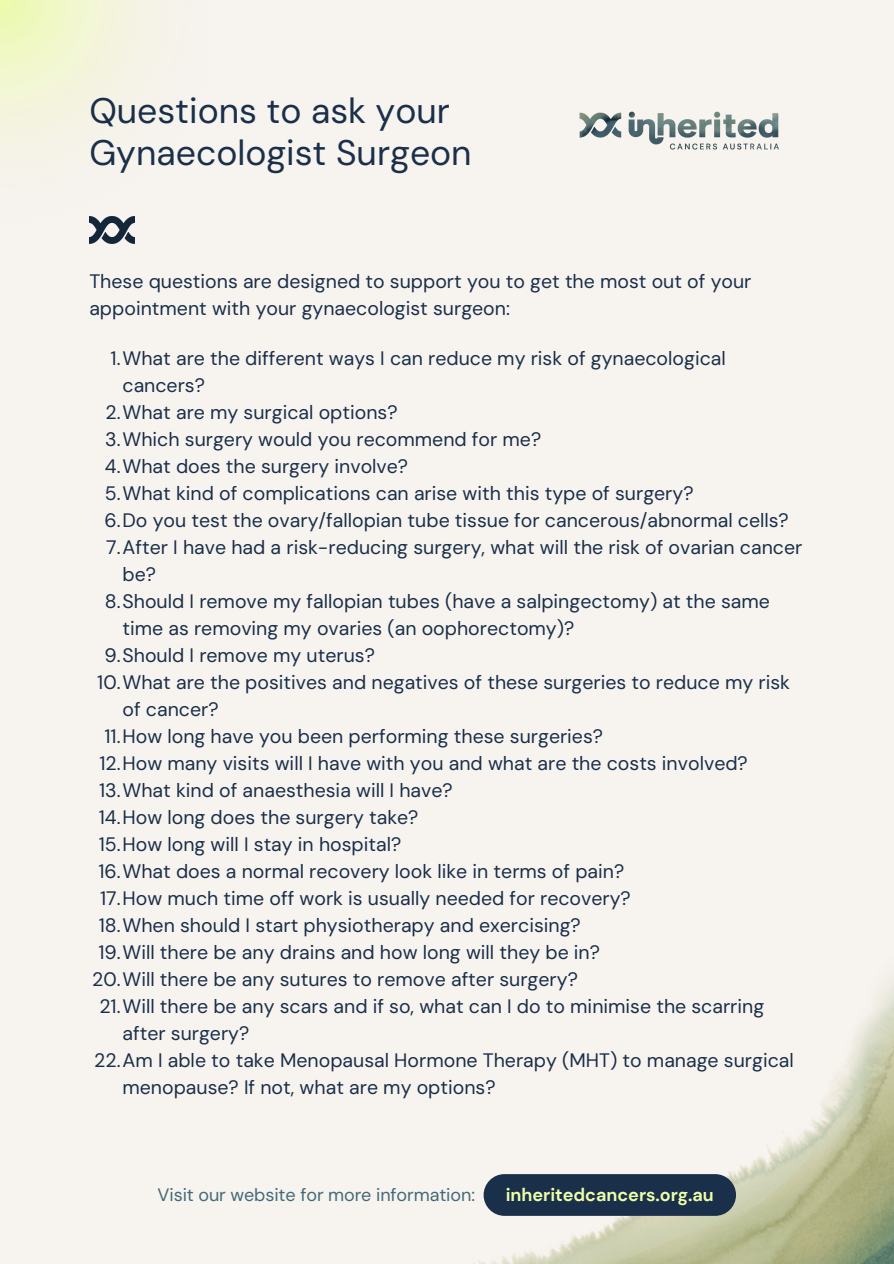
<style>
.page{position:relative;width:894px;height:1264px;background:#fff}
.page>*{position:absolute;margin:0;border:0;box-sizing:border-box;transform-origin:0 0}
.t1{font:35.55px/42.3px "DM Sans";color:#1a2f49}
.t2{font:19.5px/27px "DM Sans";color:#1a2f49}
.t3{font:18px "DM Sans";letter-spacing:-.005em;color:#436977}
.t4{font:700 18px "DM Sans";color:#efa}
</style>
<div class="page">
<div style="left:0;top:0;width:893px;height:1263px;background:#f7f3ef"></div>
<img style="left:0;top:0;width:147px;height:223px">
<img style="left:89px;top:216px;width:45px;height:27px">
<img style="left:473px;top:981px;width:420px;height:282px">
<div style="left:483px;top:1174px;width:252px;height:41px;background:#1a2f49;border-radius:21px"></div>
<img style="left:579px;top:111px;width:200px;height:39px">
<p class="t1" style="left:89px;top:89px;width:384px">Questions to ask your<br>Gynaecologist Surgeon</p>
<p class="t2" style="left:89px;top:267px;width:663px">These questions are designed to support you to get the most out of your appointment with your gynaecologist surgeon:</p>
<p class="t2" style="left:122px;top:344px;width:604px;text-indent:-12px">1.What are the different ways I can reduce my risk of gynaecological cancers?</p>
<p class="t2" style="left:105px;top:398px;width:293px">2.What are my surgical options?</p>
<p class="t2" style="left:105px;top:425px;width:437px">3.Which surgery would you recommend for me?</p>
<p class="t2" style="left:105px;top:452px;width:305px">4.What does the surgery involve?</p>
<p class="t2" style="left:105px;top:479px;width:590px">5.What kind of complications can arise with this type of surgery?</p>
<p class="t2" style="left:104px;top:506px;width:685px">6.Do you test the ovary/fallopian tube tissue for cancerous/abnormal cells?</p>
<p class="t2" style="left:122px;top:533px;width:681px;text-indent:-16px">7.After I have had a risk-reducing surgery, what will the risk of ovarian cancer be?</p>
<p class="t2" style="left:122px;top:587px;width:648px;text-indent:-18px">8.Should I remove my fallopian tubes (have a salpingectomy) at the same time as removing my ovaries (an oophorectomy)?</p>
<p class="t2" style="left:104px;top:641px;width:272px">9.Should I remove my uterus?</p>
<p class="t2" style="left:122px;top:668px;width:668px;text-indent:-25px">10.What are the positives and negatives of these surgeries to reduce my risk of cancer?</p>
<p class="t2" style="left:104px;top:722px;width:500px">11.How long have you been performing these surgeries?</p>
<p class="t2" style="left:99px;top:749px;width:649px">12.How many visits will I have with you and what are the costs involved?</p>
<p class="t2" style="left:99px;top:776px;width:355px">13.What kind of anaesthesia will I have?</p>
<p class="t2" style="left:99px;top:803px;width:321px">14.How long does the surgery take?</p>
<p class="t2" style="left:99px;top:830px;width:304px">15.How long will I stay in hospital?</p>
<p class="t2" style="left:98px;top:857px;width:527px">16.What does a normal recovery look like in terms of pain?</p>
<p class="t2" style="left:100px;top:884px;width:532px">17.How much time off work is usually needed for recovery?</p>
<p class="t2" style="left:99px;top:911px;width:483px">18.When should I start physiotherapy and exercising?</p>
<p class="t2" style="left:98px;top:938px;width:503px">19.Will there be any drains and how long will they be in?</p>
<p class="t2" style="left:92px;top:965px;width:487px">20.Will there be any sutures to remove after surgery?</p>
<p class="t2" style="left:122px;top:992px;width:643px;text-indent:-23px">21.Will there be any scars and if so, what can I do to minimise the scarring after surgery?</p>
<p class="t2" style="left:122px;top:1046px;width:672px;text-indent:-28px">22.Am I able to take Menopausal Hormone Therapy (MHT) to manage surgical menopause? If not, what are my options?</p>
<p class="t3" style="left:157px;top:1182px;width:319px">Visit our website for more information:</p>
<p class="t4" style="left:505px;top:1183px;width:209px">inheritedcancers.org.au</p>
</div>
